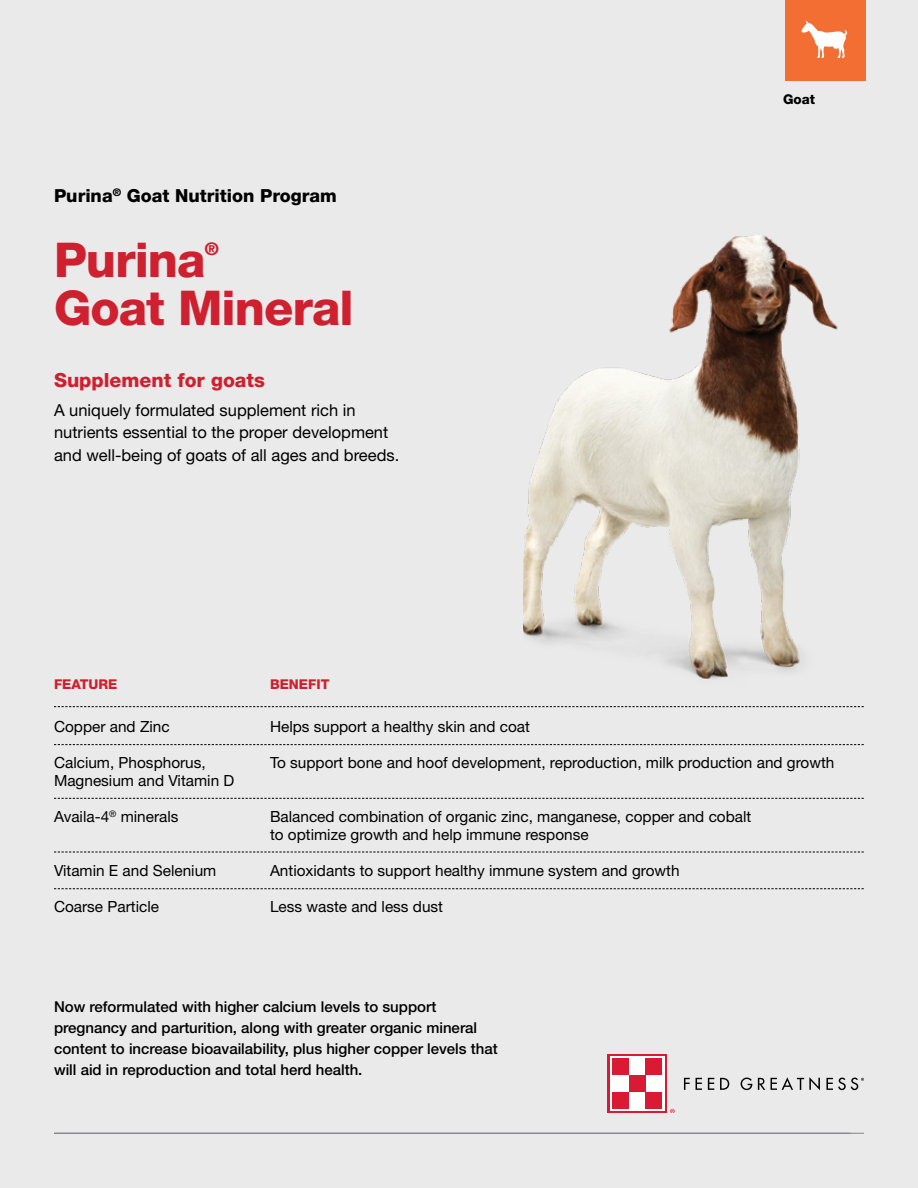
<style>
.page{position:relative;width:918px;height:1188px;background:#eaeaea}
.page>*{position:absolute;margin:0;border:0;box-sizing:border-box;transform-origin:0 0}
.t1{font:800 48px "Helvetica Neue LT Pro";letter-spacing:-.02em;color:#ce202f}
.t2{font:800 19.5px "Helvetica Neue LT Pro";color:#ce202f}
.t3{font:800 18px "Helvetica Neue LT Pro";color:#000}
.t4{font:800 17.55px "Helvetica Neue LT Pro";color:#ce202f}
.t5{font:16.5px/22.5px "Helvetica Neue LT Pro";color:#000}
.t6{font:15.3px/18px "Helvetica Neue LT Pro";color:#000}
.t7{font:500 15px/21px "Helvetica Neue LT Pro";color:#000}
.t8{font:800 13.5px "Helvetica Neue LT Pro";color:#ce202f}
.t9{font:800 13.5px "Helvetica Neue LT Pro";color:#000}
</style>
<div class="page">
<hr style="left:54px;top:1133px;width:810px;height:1px;background:#808285">
<svg style="left:684px;top:1077px;width:136px;height:13px"></svg>
<div style="left:608px;top:1054px;width:59px;height:59px;background:#da1a32"></div>
<div style="left:610px;top:1056px;width:55px;height:55px;background:#fff"></div>
<div style="left:612px;top:1058px;width:17px;height:17px;background:#da1a32"></div>
<div style="left:646px;top:1092px;width:16px;height:17px;background:#da1a32"></div>
<div style="left:612px;top:1092px;width:17px;height:17px;background:#da1a32"></div>
<div style="left:646px;top:1058px;width:16px;height:17px;background:#da1a32"></div>
<div style="left:629px;top:1075px;width:17px;height:17px;background:#da1a32"></div>
<svg style="left:670px;top:1109px;width:5px;height:4px"></svg>
<svg style="left:826px;top:1078px;width:38px;height:12px"></svg>
<div style="left:785px;top:0;width:81px;height:81px;background:#f36e33"></div>
<svg style="left:802px;top:20px;width:46px;height:38px"></svg>
<svg style="left:54px;top:744px;width:810px;height:1px"></svg>
<svg style="left:54px;top:706px;width:470px;height:1px"></svg>
<svg style="left:54px;top:798px;width:810px;height:1px"></svg>
<svg style="left:54px;top:852px;width:810px;height:1px"></svg>
<svg style="left:54px;top:888px;width:810px;height:1px"></svg>
<img style="left:524px;top:235px;width:340px;height:473px">
<p class="t3" style="left:54px;top:185px;width:284px">Purina<sup>®</sup> Goat Nutrition Program</p>
<h1 class="t1" style="left:54px;top:231px;width:153px">Purina</h1>
<p class="t4" style="left:205px;top:238px;width:15px">®</p>
<h1 class="t1" style="left:54px;top:279px;width:301px">Goat Mineral</h1>
<p class="t2" style="left:54px;top:368px;width:212px">Supplement for goats</p>
<p class="t5" style="left:54px;top:398px;width:344px">A uniquely formulated supplement rich in nutrients essential to the proper development and well-being of goats of all ages and breeds.</p>
<p class="t9" style="left:783px;top:91px;width:34px">Goat</p>
<p class="t8" style="left:54px;top:676px;width:65px">FEATURE</p>
<p class="t6" style="left:54px;top:717px;width:117px">Copper and Zinc</p>
<p class="t6" style="left:54px;top:753px;width:182px">Calcium, Phosphorus,<br>Magnesium and Vitamin D</p>
<p class="t6" style="left:54px;top:807px;width:126px">Availa-4<sup>®</sup> minerals</p>
<p class="t6" style="left:54px;top:861px;width:164px">Vitamin E and Selenium</p>
<p class="t6" style="left:54px;top:897px;width:107px">Coarse Particle</p>
<p class="t8" style="left:270px;top:676px;width:61px">BENEFIT</p>
<p class="t6" style="left:270px;top:717px;width:262px">Helps support a healthy skin and coat</p>
<p class="t6" style="left:270px;top:753px;width:566px">To support bone and hoof development, reproduction, milk production and growth</p>
<p class="t6" style="left:270px;top:807px;width:483px">Balanced combination of organic zinc, manganese, copper and cobalt to optimize growth and help immune response</p>
<p class="t6" style="left:270px;top:861px;width:411px">Antioxidants to support healthy immune system and growth</p>
<p class="t6" style="left:270px;top:897px;width:175px">Less waste and less dust</p>
<p class="t7" style="left:54px;top:996px;width:445px">Now reformulated with higher calcium levels to support pregnancy and parturition, along with greater organic mineral content to increase bioavailability, plus higher copper levels that will aid in reproduction and total herd health.</p>
</div>
